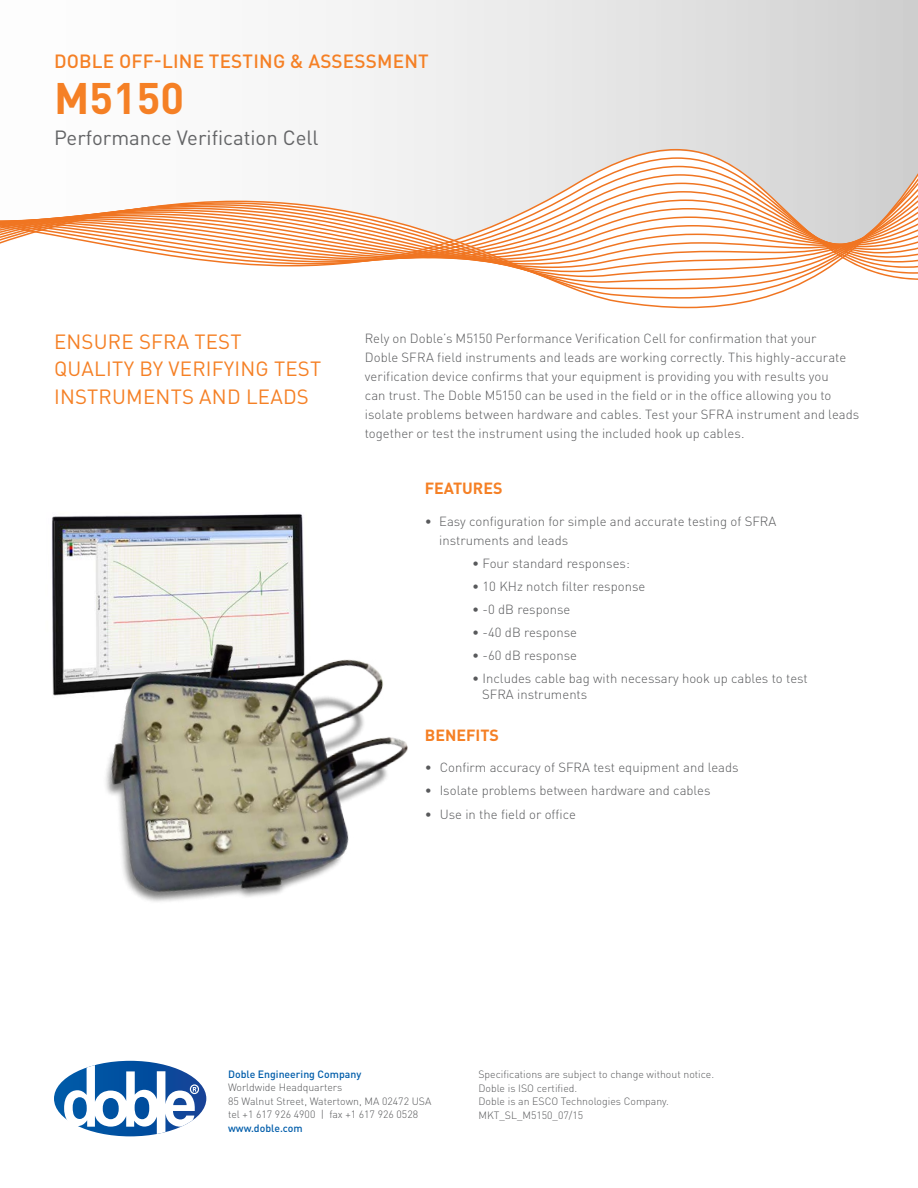
<style>
.page{position:relative;width:918px;height:1188px;background:#fff}
.page>*{position:absolute;margin:0;border:0;box-sizing:border-box;transform-origin:0 0}
.t1{font:700 43.65px "DIN Pro";color:#f58025}
.t2{font:20.4px/27.6px "DIN Pro";letter-spacing:.01em;color:#f58025}
.t3{font:20.4px "DIN Pro";color:#636466}
.t4{font:500 18.9px "DIN Pro";letter-spacing:.01em;color:#f58025}
.t5{font:700 16.05px "DIN Pro";color:#f58025}
.t6{font:300 13.05px/18.9px "DIN Pro";color:#58595b}
.t7{font:300 10.5px/13.5px "DIN Pro";color:#58595b}
.t8{font:500 10.5px "DIN Pro";color:#005daa}
</style>
<div class="page">
<svg style="left:570px;top:288px;width:222px;height:6px"></svg>
<svg style="left:555px;top:282px;width:250px;height:6px"></svg>
<svg style="left:0;top:149px;width:918px;height:131px"></svg>
<img style="left:52px;top:514px;width:253px;height:114px">
<img style="left:52px;top:628px;width:356px;height:274px">
<svg style="left:54px;top:1061px;width:152px;height:75px"></svg>
<h3 class="t4" style="left:54px;top:46px;width:376px">DOBLE OFF-LINE TESTING &amp; ASSESSMENT</h3>
<h1 class="t1" style="left:54px;top:62px;width:132px">M5150</h1>
<h2 class="t3" style="left:54px;top:121px;width:266px">Performance Verification Cell</h2>
<h2 class="t2" style="left:54px;top:326px;width:269px">ENSURE SFRA TEST<br>QUALITY BY VERIFYING TEST<br>INSTRUMENTS AND LEADS</h2>
<p class="t6" style="left:365px;top:328px;width:496px">Rely on Doble’s M5150 Performance Verification Cell for confirmation that your<br>Doble SFRA field instruments and leads are working correctly. This highly-accurate verification device confirms that your equipment is providing you with results you<br>can trust. The Doble M5150 can be used in the field or in the office allowing you to isolate problems between hardware and cables. Test your SFRA instrument and leads together or test the instrument using the included hook up cables.</p>
<p class="t5" style="left:425px;top:475px;width:79px">FEATURES</p>
<p class="t6" style="left:439px;top:510px;width:339px;text-indent:-14px">• Easy configuration for simple and accurate testing of SFRA instruments and leads</p>
<p class="t6" style="left:472px;top:552px;width:159px">• Four standard responses:</p>
<p class="t6" style="left:472px;top:575px;width:175px">• 10 KHz notch filter response</p>
<p class="t6" style="left:472px;top:598px;width:100px">• -0 dB response</p>
<p class="t6" style="left:472px;top:621px;width:106px">• -40 dB response</p>
<p class="t6" style="left:472px;top:644px;width:106px">• -60 dB response</p>
<p class="t6" style="left:482px;top:669px;width:327px;line-height:16px;text-indent:-10px">• Includes cable bag with necessary hook up cables to test<br>SFRA instruments</p>
<p class="t5" style="left:425px;top:722px;width:76px">BENEFITS</p>
<p class="t6" style="left:425px;top:757px;width:315px">• Confirm accuracy of SFRA test equipment and leads</p>
<p class="t6" style="left:425px;top:780px;width:287px">• Isolate problems between hardware and cables</p>
<p class="t6" style="left:425px;top:803px;width:153px">• Use in the field or office</p>
<p class="t8" style="left:228px;top:1066px;width:135px">Doble Engineering Company</p>
<p class="t7" style="left:228px;top:1080px;width:205px">Worldwide Headquarters<br>85 Walnut Street, Watertown, MA 02472 USA tel +1 617 926 4900 | fax +1 617 926 0528</p>
<p class="t8" style="left:228px;top:1120px;width:76px">www.doble.com</p>
<p class="t7" style="left:478px;top:1067px;width:237px">Specifications are subject to change without notice.<br>Doble is ISO certified.<br>Doble is an ESCO Technologies Company.<br>MKT_SL_M5150_07/15</p>
</div>
